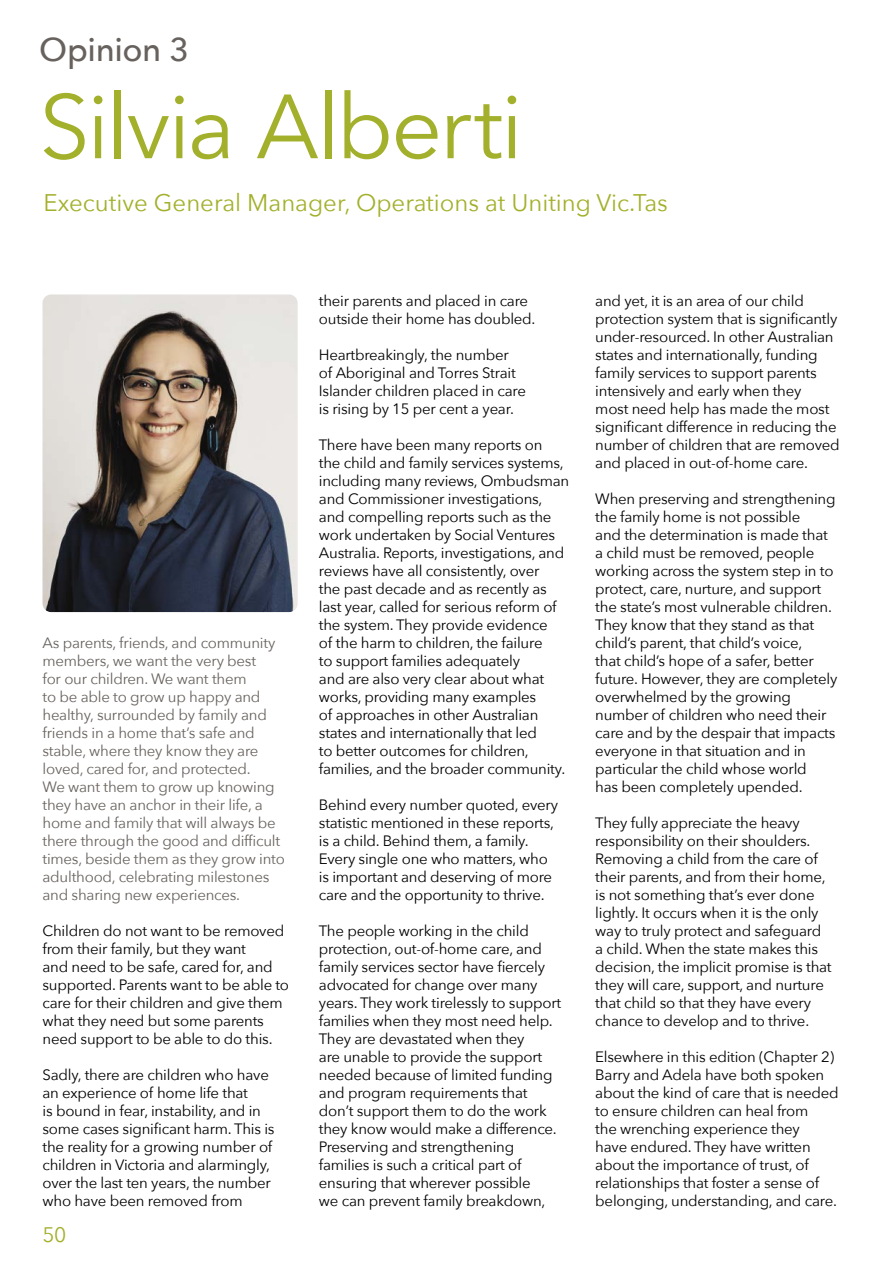
<style>
.page{position:relative;width:893px;height:1263px;background:#fff}
.page>*{position:absolute;margin:0;border:0;box-sizing:border-box;transform-origin:0 0}
.t1{font:90px "Avenir Next";letter-spacing:-.025em;color:#a3b02b}
.t2{font:500 33px "Avenir Next";letter-spacing:-.015em;color:#68625e}
.t3{font:24px "Avenir Next";color:#a3b02b}
.t4{font:21px "Avenir Next";color:#a3b02b}
.t5{font:15px/18px "Avenir Next";letter-spacing:-.015em;color:#000}
.t6{font:15px/18px "Avenir Next";letter-spacing:-.015em;color:#68625e}
</style>
<div class="page">
<img style="left:43px;top:294px;width:255px;height:318px">
<h2 class="t2" style="left:39px;top:22px;width:151px">Opinion 3</h2>
<h1 class="t1" style="left:39px;top:51px;width:485px">Silvia Alberti</h1>
<h3 class="t3" style="left:44px;top:182px;width:626px">Executive General Manager, Operations at Uniting Vic.Tas</h3>
<p class="t6" style="left:43px;top:633px;width:244px">As parents, friends, and community members, we want the very best<br>for our children. We want them<br>to be able to grow up happy and healthy, surrounded by family and friends in a home that’s safe and stable, where they know they are loved, cared for, and protected.<br>We want them to grow up knowing they have an anchor in their life, a home and family that will always be there through the good and difficult times, beside them as they grow into adulthood, celebrating milestones and sharing new experiences.</p>
<p class="t5" style="left:43px;top:921px;width:248px">Children do not want to be removed from their family, but they want<br>and need to be safe, cared for, and supported. Parents want to be able to care for their children and give them what they need but some parents need support to be able to do this.</p>
<p class="t5" style="left:43px;top:1065px;width:233px">Sadly, there are children who have an experience of home life that<br>is bound in fear, instability, and in some cases significant harm. This is the reality for a growing number of children in Victoria and alarmingly, over the last ten years, the number who have been removed from</p>
<h3 class="t4" style="left:43px;top:1217px;width:25px">50</h3>
<p class="t5" style="left:319px;top:291px;width:218px">their parents and placed in care outside their home has doubled.</p>
<p class="t5" style="left:319px;top:345px;width:209px">Heartbreakingly, the number of Aboriginal and Torres Strait<br>Islander children placed in care is rising by 15 per cent a year.</p>
<p class="t5" style="left:319px;top:435px;width:252px">There have been many reports on<br>the child and family services systems, including many reviews, Ombudsman and Commissioner investigations, and compelling reports such as the work undertaken by Social Ventures Australia. Reports, investigations, and reviews have all consistently, over<br>the past decade and as recently as last year, called for serious reform of the system. They provide evidence<br>of the harm to children, the failure<br>to support families adequately<br>and are also very clear about what works, providing many examples<br>of approaches in other Australian states and internationally that led<br>to better outcomes for children, families, and the broader community.</p>
<p class="t5" style="left:319px;top:795px;width:241px">Behind every number quoted, every statistic mentioned in these reports, is a child. Behind them, a family.<br>Every single one who matters, who is important and deserving of more care and the opportunity to thrive.</p>
<p class="t5" style="left:319px;top:921px;width:244px">The people working in the child protection, out-of-home care, and family services sector have fiercely advocated for change over many years. They work tirelessly to support families when they most need help.<br>They are devastated when they<br>are unable to provide the support needed because of limited funding and program requirements that don’t support them to do the work they know would make a difference.<br>Preserving and strengthening families is such a critical part of ensuring that wherever possible<br>we can prevent family breakdown,</p>
<p class="t5" style="left:595px;top:291px;width:246px">and yet, it is an area of our child protection system that is significantly under-resourced. In other Australian states and internationally, funding family services to support parents intensively and early when they<br>most need help has made the most significant difference in reducing the number of children that are removed and placed in out‑of‑home care.</p>
<p class="t5" style="left:595px;top:489px;width:243px">When preserving and strengthening the family home is not possible<br>and the determination is made that a child must be removed, people working across the system step in to protect, care, nurture, and support the state’s most vulnerable children.<br>They know that they stand as that child’s parent, that child’s voice,<br>that child’s hope of a safer, better future. However, they are completely overwhelmed by the growing number of children who need their care and by the despair that impacts everyone in that situation and in particular the child whose world<br>has been completely upended.</p>
<p class="t5" style="left:595px;top:813px;width:238px">They fully appreciate the heavy responsibility on their shoulders.<br>Removing a child from the care of their parents, and from their home, is not something that’s ever done lightly. It occurs when it is the only way to truly protect and safeguard a child. When the state makes this decision, the implicit promise is that they will care, support, and nurture that child so that they have every chance to develop and to thrive.</p>
<p class="t5" style="left:595px;top:1047px;width:245px">Elsewhere in this edition (Chapter 2)<br>Barry and Adela have both spoken about the kind of care that is needed to ensure children can heal from<br>the wrenching experience they<br>have endured. They have written about the importance of trust, of relationships that foster a sense of belonging, understanding, and care.</p>
</div>
